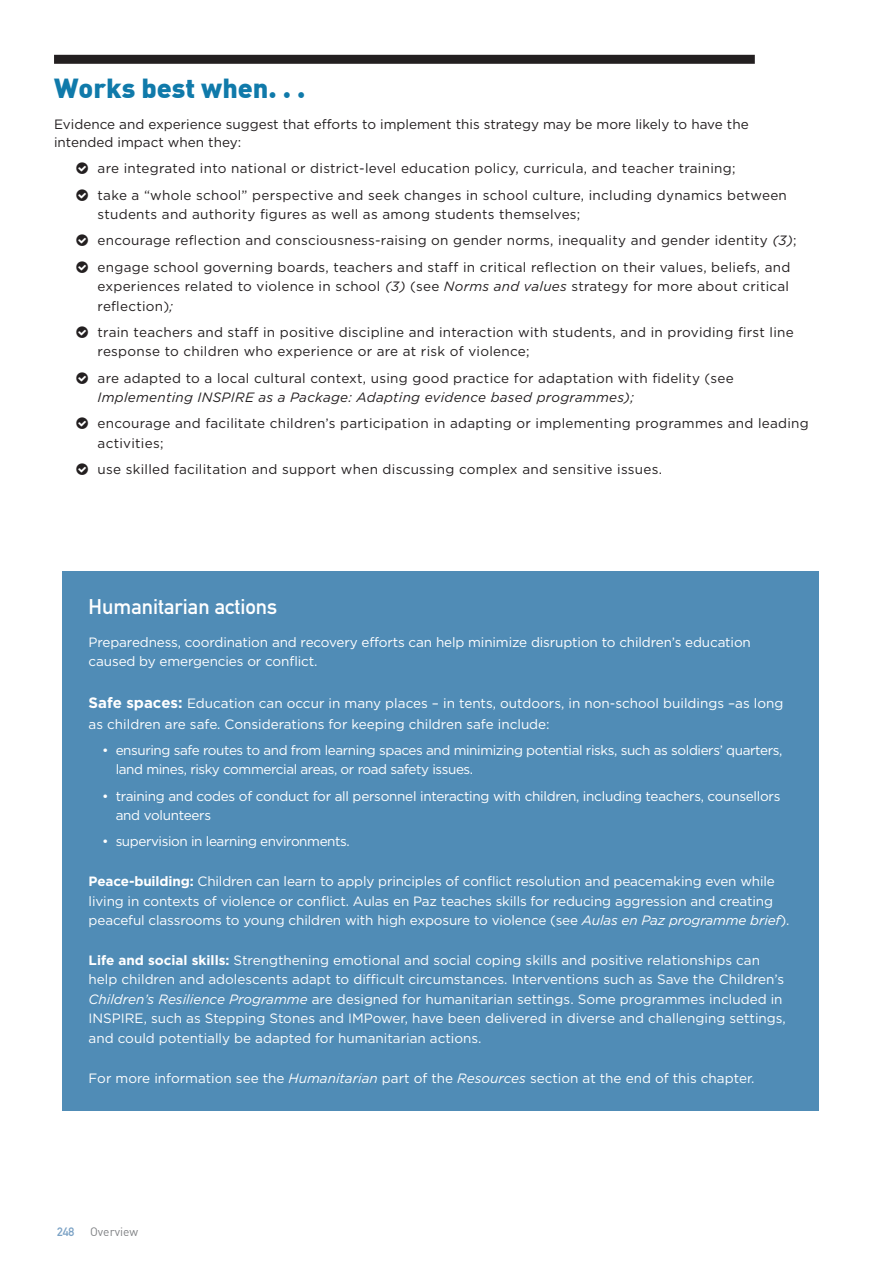
<style>
.page{position:relative;width:894px;height:1263px;background:#fff}
.page>*{position:absolute;margin:0;border:0;box-sizing:border-box;transform-origin:0 0}
.H3_-_Education{font:900 27px "DIN Alternate";color:#107aaa}
.H4_-_Education{font:700 21px "DIN Alternate";color:#fff}
.Body_Copy{font:13.5px/19.5px "Gotham HTF";letter-spacing:-.01em;color:#fff}
.Body_Copy-2{font:13.5px/19.5px "Gotham HTF";letter-spacing:.02em;color:#231f20}
.Body_Copy-3{font:13.5px/19.5px "Gotham HTF";letter-spacing:-.03em;color:#fff}
.H4_-_Education-2{font:13.5px/21px "Gotham HTF";color:#fff}
.Body_Copy-4{font:13.5px/18px "Gotham HTF";color:#231f20}
.t1{font:12px "DIN Alternate";color:#808285}
.t2{font:700 12px "DIN Alternate";color:#7ba2c5}
.s1{font-style:italic}
.s2{font-weight:700;font-size:15px}
.s3{font-weight:700}
</style>
<div class="page">
<div style="left:54px;top:55px;width:700px;height:9px;background:#231f20"></div>
<div style="left:62px;top:571px;width:756px;height:539px;background:#508cb6"></div>
<p class="H3_-_Education" style="left:54px;top:70px;width:253px">Works best when. . .</p>
<p class="Body_Copy-4" style="left:54px;top:115px;width:695px">Evidence and experience suggest that efforts to implement this strategy may be more likely to have the intended impact when they:</p>
<p class="Body_Copy-2" style="left:98px;top:159px;width:639px">are integrated into national or district-level education policy, curricula, and teacher training;</p>
<p class="Body_Copy-2" style="left:98px;top:185px;width:690px">take a “whole school” perspective and seek changes in school culture, including dynamics between students and authority figures as well as among students themselves;</p>
<p class="Body_Copy-2" style="left:98px;top:231px;width:700px">encourage reflection and consciousness-raising on gender norms, inequality and gender identity <span class="s1">(3)</span>;</p>
<p class="Body_Copy-2" style="left:97px;top:257px;width:694px;text-align:justify">engage school governing boards, teachers and staff in critical reflection on their values, beliefs, and experiences related to violence in school <span class="s1">(3)</span> (see <span class="s1">Norms and values</span> strategy for more about critical reflection)<span class="s1">;</span></p>
<p class="Body_Copy-2" style="left:97px;top:322px;width:697px">train teachers and staff in positive discipline and interaction with students, and in providing first line response to children who experience or are at risk of violence;</p>
<p class="Body_Copy-2" style="left:97px;top:368px;width:637px">are adapted to a local cultural context, using good practice for adaptation with fidelity (see<br><span class="s1">Implementing INSPIRE as a Package: Adapting evidence based programmes);</span></p>
<p class="Body_Copy-2" style="left:97px;top:414px;width:712px">encourage and facilitate children’s participation in adapting or implementing programmes and leading activities;</p>
<p class="Body_Copy-2" style="left:97px;top:459px;width:565px">use skilled facilitation and support when discussing complex and sensitive issues.</p>
<p class="H4_-_Education" style="left:89px;top:590px;width:190px">Humanitarian actions</p>
<p class="Body_Copy" style="left:89px;top:632px;width:663px">Preparedness, coordination and recovery efforts can help minimize disruption to children’s education caused by emergencies or conflict.</p>
<p class="H4_-_Education-2" style="left:89px;top:692px;width:696px"><span class="s2">Safe spaces:</span> Education can occur in many places – in tents, outdoors, in non-school buildings –as long as children are safe. Considerations for keeping children safe include:</p>
<p class="Body_Copy-3" style="left:116px;top:740px;width:668px;text-indent:-14px">• ensuring safe routes to and from learning spaces and minimizing potential risks, such as soldiers’ quarters, land mines, risky commercial areas, or road safety issues.</p>
<p class="Body_Copy" style="left:116px;top:786px;width:666px;text-indent:-14px">• training and codes of conduct for all personnel interacting with children, including teachers, counsellors and volunteers</p>
<p class="Body_Copy-3" style="left:102px;top:831px;width:249px">• supervision in learning environments.</p>
<p class="Body_Copy" style="left:89px;top:871px;width:702px"><span class="s3">Peace-building:</span> Children can learn to apply principles of conflict resolution and peacemaking even while living in contexts of violence or conflict. Aulas en Paz teaches skills for reducing aggression and creating peaceful classrooms to young children with high exposure to violence (see <span class="s1">Aulas en Paz programme brief</span>).</p>
<p class="Body_Copy" style="left:89px;top:950px;width:698px"><span class="s3">Life and social skills:</span> Strengthening emotional and social coping skills and positive relationships can help children and adolescents adapt to difficult circumstances. Interventions such as Save the Children’s <span class="s1">Children’s Resilience Programme</span> are designed for humanitarian settings. Some programmes included in INSPIRE, such as Stepping Stones and IMPower, have been delivered in diverse and challenging settings, and could potentially be adapted for humanitarian actions.</p>
<p class="Body_Copy" style="left:89px;top:1068px;width:667px">For more information see the <span class="s1">Humanitarian</span> part of the <span class="s1">Resources</span> section at the end of this chapter.</p>
<p class="t2" style="left:57px;top:1222px;width:19px">248</p>
<p class="t1" style="left:90px;top:1223px;width:50px">Overview</p>
</div>
